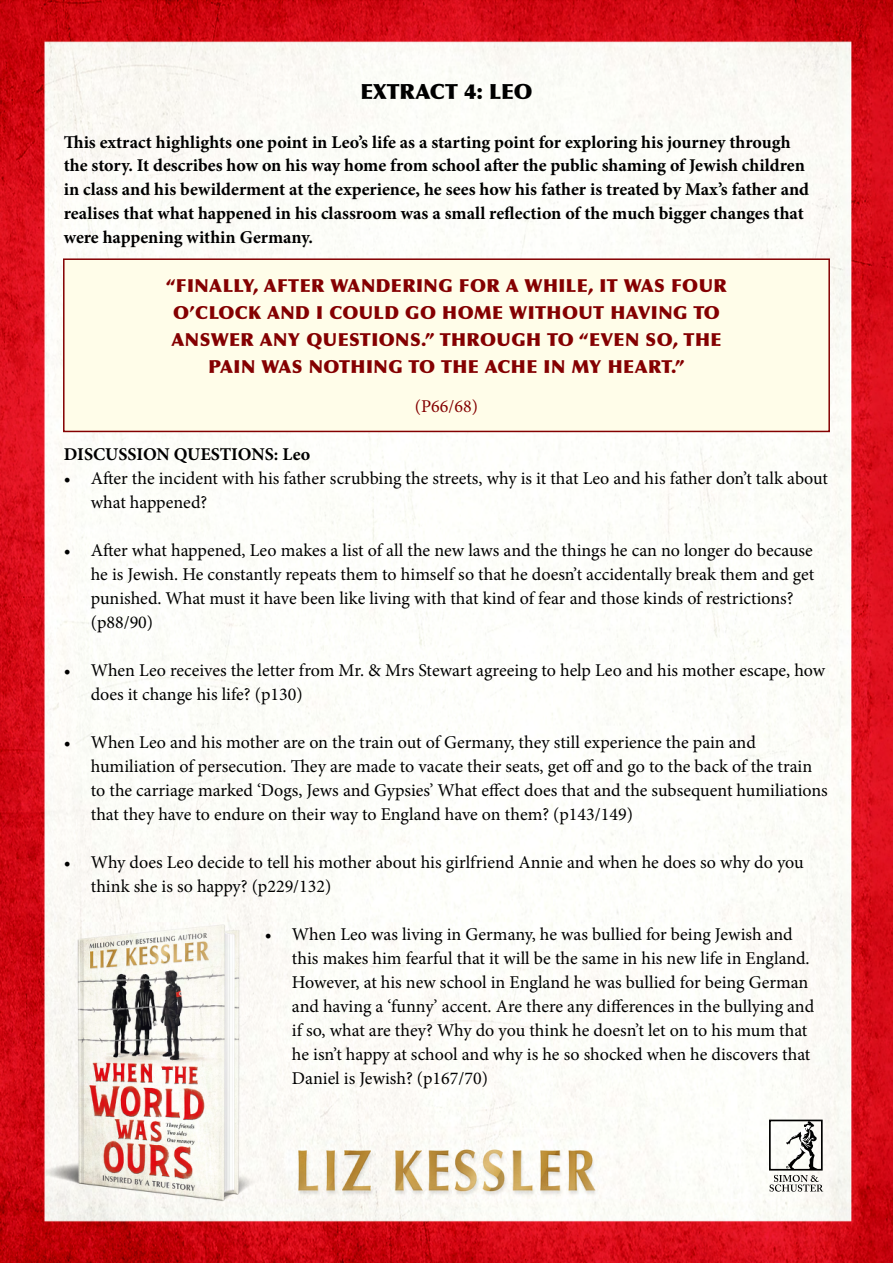
<style>
.page{position:relative;width:893px;height:1263px;background:#fff}
.page>*{position:absolute;margin:0;border:0;box-sizing:border-box;transform-origin:0 0}
.t1{font:900 21px "Optima";color:#000}
.t2{font:18px/24px "Minion Pro";color:#000}
.t3{font:700 18px/24px "Minion Pro";color:#000}
.t4{font:900 18px/27px "Optima";letter-spacing:.025em;color:#840001;text-align:center}
.t5{font:18px "Minion Pro";color:#840001}
</style>
<div class="page">
<img style="left:0;top:0;width:893px;height:1263px">
<div style="left:769px;top:1119px;width:54px;height:51px;border:2px solid #000"></div>
<svg style="left:786px;top:1120px;width:32px;height:49px"></svg>
<svg style="left:769px;top:1175px;width:54px;height:16px"></svg>
<div style="left:63px;top:258px;width:767px;height:174px;background:#fffde9;border:2px solid #840001"></div>
<p class="t1" style="left:360px;top:79px;width:174px">EXTRACT 4: LEO</p>
<p class="t3" style="left:64px;top:130px;width:747px">This extract highlights one point in Leo’s life as a starting point for exploring his journey through the story. It describes how on his way home from school after the public shaming of Jewish children in class and his bewilderment at the experience, he sees how his father is treated by Max’s father and realises that what happened in his classroom was a small reflection of the much bigger changes that were happening within Germany.</p>
<p class="t4" style="left:166px;top:272px;width:562px">“FINALLY, AFTER WANDERING FOR A WHILE, IT WAS FOUR O’CLOCK AND I COULD GO HOME WITHOUT HAVING TO ANSWER ANY QUESTIONS.” THROUGH TO “EVEN SO, THE PAIN WAS NOTHING TO THE ACHE IN MY HEART.”</p>
<p class="t5" style="left:415px;top:394px;width:65px">(P66/68)</p>
<p class="t3" style="left:64px;top:441px;width:248px">DISCUSSION QUESTIONS: Leo</p>
<p class="t2" style="left:91px;top:466px;width:739px;text-indent:-27px">• After the incident with his father scrubbing the streets, why is it that Leo and his father don’t talk about what happened?</p>
<p class="t2" style="left:91px;top:538px;width:725px;text-indent:-27px">• After what happened, Leo makes a list of all the new laws and the things he can no longer do because he is Jewish. He constantly repeats them to himself so that he doesn’t accidentally break them and get punished. What must it have been like living with that kind of fear and those kinds of restrictions? (p88/90)</p>
<p class="t2" style="left:91px;top:658px;width:736px;text-indent:-27px">• When Leo receives the letter from Mr. &amp; Mrs Stewart agreeing to help Leo and his mother escape, how does it change his life? (p130)</p>
<p class="t2" style="left:91px;top:730px;width:738px;text-indent:-27px">• When Leo and his mother are on the train out of Germany, they still experience the pain and humiliation of persecution. They are made to vacate their seats, get off and go to the back of the train to the carriage marked ‘Dogs, Jews and Gypsies’ What effect does that and the subsequent humiliations that they have to endure on their way to England have on them? (p143/149)</p>
<p class="t2" style="left:91px;top:850px;width:714px;text-indent:-27px">• Why does Leo decide to tell his mother about his girlfriend Annie and when he does so why do you think she is so happy? (p229/132)</p>
<p class="t2" style="left:292px;top:922px;width:524px;text-indent:-27px">• When Leo was living in Germany, he was bullied for being Jewish and this makes him fearful that it will be the same in his new life in England.<br>However, at his new school in England he was bullied for being German and having a ‘funny’ accent. Are there any differences in the bullying and if so, what are they? Why do you think he doesn’t let on to his mum that he isn’t happy at school and why is he so shocked when he discovers that Daniel is Jewish? (p167/70)</p>
</div>
